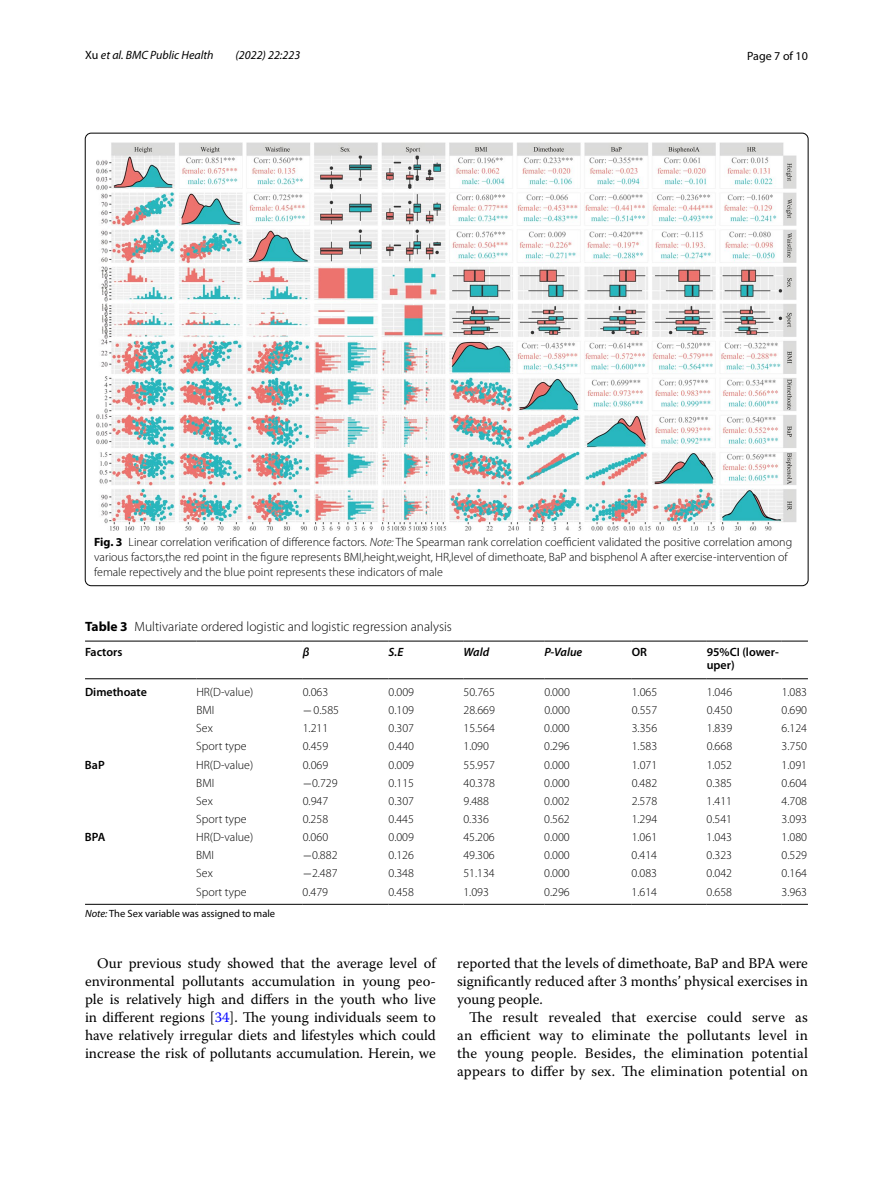
<style>
.page{position:relative;width:893px;height:1187px;background:#fff}
.page>*{position:absolute;margin:0;border:0;box-sizing:border-box;transform-origin:0 0}
.t1{font:14.7px/18px "Warnock Pro";letter-spacing:.005em;color:#000;text-align:justify}
.t2{font:300 13.5px "Myriad Pro";color:#000}
.t3{font:300 12px/15px "Myriad Pro";color:#000}
.t4{font:600 12px/13.5px "Myriad Pro";color:#000}
.t5{font:italic 12px "Myriad Pro";color:#000}
.t6{font:italic 600 12px "Myriad Pro";color:#000}
.t7{font:12px "Myriad Pro";color:#000}
.t8{font:10.5px "Myriad Pro";color:#000}
.s1{font-style:normal}
.s2{font-weight:700}
.s3{font-style:italic}
.s4{font-family:"MTSY";font-weight:400}
.s5{color:#00f}
</style>
<div class="page">
<img style="left:96px;top:142px;width:701px;height:388px">
<hr style="left:85px;top:640px;width:111px;height:1px;background:#000">
<hr style="left:196px;top:640px;width:107px;height:1px;background:#000">
<hr style="left:85px;top:678px;width:111px;height:1px;background:#000">
<hr style="left:196px;top:678px;width:107px;height:1px;background:#000">
<hr style="left:303px;top:640px;width:86px;height:1px;background:#000">
<hr style="left:303px;top:678px;width:86px;height:1px;background:#000">
<hr style="left:389px;top:640px;width:75px;height:1px;background:#000">
<hr style="left:389px;top:678px;width:75px;height:1px;background:#000">
<hr style="left:464px;top:640px;width:80px;height:1px;background:#000">
<hr style="left:464px;top:678px;width:80px;height:1px;background:#000">
<hr style="left:544px;top:640px;width:88px;height:1px;background:#000">
<hr style="left:544px;top:678px;width:88px;height:1px;background:#000">
<hr style="left:632px;top:640px;width:75px;height:1px;background:#000">
<hr style="left:632px;top:678px;width:75px;height:1px;background:#000">
<hr style="left:707px;top:640px;width:75px;height:1px;background:#000">
<svg style="left:782px;top:640px;width:26px;height:1px"></svg>
<hr style="left:707px;top:678px;width:75px;height:1px;background:#000">
<svg style="left:782px;top:678px;width:26px;height:1px"></svg>
<hr style="left:85px;top:904px;width:111px;height:1px;background:#000">
<hr style="left:196px;top:904px;width:107px;height:1px;background:#000">
<hr style="left:303px;top:904px;width:86px;height:1px;background:#000">
<hr style="left:389px;top:904px;width:75px;height:1px;background:#000">
<hr style="left:464px;top:904px;width:80px;height:1px;background:#000">
<hr style="left:544px;top:904px;width:88px;height:1px;background:#000">
<hr style="left:632px;top:904px;width:75px;height:1px;background:#000">
<hr style="left:707px;top:904px;width:75px;height:1px;background:#000">
<svg style="left:782px;top:904px;width:26px;height:1px"></svg>
<p class="t5" style="left:85px;top:48px;width:130px"><span class="s1">Xu</span> et al. BMC Public Health</p>
<p class="t5" style="left:236px;top:48px;width:66px">(2022) 22:223</p>
<p class="t7" style="left:747px;top:48px;width:62px">Page 7 of 10</p>
<p class="t3" style="left:94px;top:534px;width:699px"><span class="s2">Fig. 3</span> Linear correlation verification of difference factors. <span class="s3">Note:</span> The Spearman rank correlation coefficient validated the positive correlation among various factors,the red point in the figure represents BMI,height,weight, HR,level of dimethoate, BaP and bisphenol A after exercise-intervention of female repectively and the blue point represents these indicators of male</p>
<p class="t2" style="left:85px;top:619px;width:368px"><span class="s2">Table 3</span> Multivariate ordered logistic and logistic regression analysis</p>
<p class="t4" style="left:85px;top:644px;width:39px">Factors</p>
<p class="t6" style="left:303px;top:643px;width:8px">β</p>
<p class="t6" style="left:389px;top:643px;width:16px">S.E</p>
<p class="t6" style="left:464px;top:643px;width:27px">Wald</p>
<p class="t6" style="left:544px;top:643px;width:39px">P-Value</p>
<p class="t4" style="left:632px;top:644px;width:17px">OR</p>
<p class="t4" style="left:707px;top:644px;width:74px">95%CI (lower&shy;uper)</p>
<p class="t4" style="left:85px;top:684px;width:63px">Dimethoate</p>
<p class="t3" style="left:196px;top:684px;width:59px">HR(D-value)</p>
<p class="t3" style="left:303px;top:684px;width:27px">0.063</p>
<p class="t3" style="left:389px;top:684px;width:27px">0.009</p>
<p class="t3" style="left:464px;top:684px;width:33px">50.765</p>
<p class="t3" style="left:544px;top:684px;width:27px">0.000</p>
<p class="t3" style="left:632px;top:684px;width:27px">1.065</p>
<p class="t3" style="left:707px;top:684px;width:27px">1.046</p>
<p class="t3" style="left:782px;top:684px;width:27px">1.083</p>
<p class="t3" style="left:196px;top:702px;width:19px">BMI</p>
<p class="t3" style="left:303px;top:702px;width:38px"><span class="s4">−</span>0.585</p>
<p class="t3" style="left:389px;top:702px;width:27px">0.109</p>
<p class="t3" style="left:463px;top:702px;width:33px">28.669</p>
<p class="t3" style="left:544px;top:702px;width:27px">0.000</p>
<p class="t3" style="left:632px;top:702px;width:27px">0.557</p>
<p class="t3" style="left:707px;top:702px;width:27px">0.450</p>
<p class="t3" style="left:782px;top:702px;width:27px">0.690</p>
<p class="t3" style="left:196px;top:721px;width:18px">Sex</p>
<p class="t3" style="left:303px;top:721px;width:27px">1.211</p>
<p class="t3" style="left:389px;top:721px;width:27px">0.307</p>
<p class="t3" style="left:463px;top:721px;width:33px">15.564</p>
<p class="t3" style="left:544px;top:721px;width:27px">0.000</p>
<p class="t3" style="left:632px;top:721px;width:27px">3.356</p>
<p class="t3" style="left:707px;top:721px;width:27px">1.839</p>
<p class="t3" style="left:782px;top:721px;width:27px">6.124</p>
<p class="t3" style="left:196px;top:739px;width:52px">Sport type</p>
<p class="t3" style="left:303px;top:739px;width:27px">0.459</p>
<p class="t3" style="left:389px;top:739px;width:27px">0.440</p>
<p class="t3" style="left:463px;top:739px;width:27px">1.090</p>
<p class="t3" style="left:544px;top:739px;width:27px">0.296</p>
<p class="t3" style="left:632px;top:739px;width:27px">1.583</p>
<p class="t3" style="left:707px;top:739px;width:27px">0.668</p>
<p class="t3" style="left:782px;top:739px;width:27px">3.750</p>
<p class="t4" style="left:85px;top:757px;width:21px">BaP</p>
<p class="t3" style="left:196px;top:757px;width:59px">HR(D-value)</p>
<p class="t3" style="left:303px;top:757px;width:27px">0.069</p>
<p class="t3" style="left:389px;top:757px;width:27px">0.009</p>
<p class="t3" style="left:463px;top:757px;width:33px">55.957</p>
<p class="t3" style="left:544px;top:757px;width:27px">0.000</p>
<p class="t3" style="left:632px;top:757px;width:27px">1.071</p>
<p class="t3" style="left:707px;top:757px;width:27px">1.052</p>
<p class="t3" style="left:782px;top:757px;width:27px">1.091</p>
<p class="t3" style="left:196px;top:775px;width:19px">BMI</p>
<p class="t3" style="left:303px;top:775px;width:36px"><span class="s4">−</span>0.729</p>
<p class="t3" style="left:389px;top:775px;width:27px">0.115</p>
<p class="t3" style="left:463px;top:775px;width:33px">40.378</p>
<p class="t3" style="left:544px;top:775px;width:27px">0.000</p>
<p class="t3" style="left:632px;top:775px;width:27px">0.482</p>
<p class="t3" style="left:707px;top:775px;width:27px">0.385</p>
<p class="t3" style="left:782px;top:775px;width:27px">0.604</p>
<p class="t3" style="left:196px;top:793px;width:18px">Sex</p>
<p class="t3" style="left:303px;top:793px;width:27px">0.947</p>
<p class="t3" style="left:388px;top:793px;width:27px">0.307</p>
<p class="t3" style="left:463px;top:793px;width:27px">9.488</p>
<p class="t3" style="left:544px;top:793px;width:27px">0.002</p>
<p class="t3" style="left:632px;top:793px;width:27px">2.578</p>
<p class="t3" style="left:707px;top:793px;width:27px">1.411</p>
<p class="t3" style="left:782px;top:793px;width:27px">4.708</p>
<p class="t3" style="left:196px;top:811px;width:52px">Sport type</p>
<p class="t3" style="left:303px;top:811px;width:27px">0.258</p>
<p class="t3" style="left:388px;top:811px;width:27px">0.445</p>
<p class="t3" style="left:463px;top:811px;width:27px">0.336</p>
<p class="t3" style="left:544px;top:811px;width:27px">0.562</p>
<p class="t3" style="left:632px;top:811px;width:27px">1.294</p>
<p class="t3" style="left:707px;top:811px;width:27px">0.541</p>
<p class="t3" style="left:782px;top:811px;width:27px">3.093</p>
<p class="t4" style="left:85px;top:830px;width:22px">BPA</p>
<p class="t3" style="left:196px;top:829px;width:59px">HR(D-value)</p>
<p class="t3" style="left:303px;top:829px;width:27px">0.060</p>
<p class="t3" style="left:388px;top:829px;width:27px">0.009</p>
<p class="t3" style="left:463px;top:829px;width:33px">45.206</p>
<p class="t3" style="left:544px;top:829px;width:27px">0.000</p>
<p class="t3" style="left:632px;top:829px;width:27px">1.061</p>
<p class="t3" style="left:707px;top:829px;width:27px">1.043</p>
<p class="t3" style="left:781px;top:829px;width:27px">1.080</p>
<p class="t3" style="left:196px;top:848px;width:19px">BMI</p>
<p class="t3" style="left:303px;top:848px;width:36px"><span class="s4">−</span>0.882</p>
<p class="t3" style="left:388px;top:848px;width:27px">0.126</p>
<p class="t3" style="left:463px;top:848px;width:33px">49.306</p>
<p class="t3" style="left:544px;top:848px;width:27px">0.000</p>
<p class="t3" style="left:632px;top:848px;width:27px">0.414</p>
<p class="t3" style="left:707px;top:848px;width:27px">0.323</p>
<p class="t3" style="left:781px;top:848px;width:27px">0.529</p>
<p class="t3" style="left:196px;top:866px;width:18px">Sex</p>
<p class="t3" style="left:303px;top:866px;width:36px"><span class="s4">−</span>2.487</p>
<p class="t3" style="left:388px;top:866px;width:27px">0.348</p>
<p class="t3" style="left:463px;top:866px;width:33px">51.134</p>
<p class="t3" style="left:544px;top:866px;width:27px">0.000</p>
<p class="t3" style="left:632px;top:866px;width:27px">0.083</p>
<p class="t3" style="left:707px;top:866px;width:27px">0.042</p>
<p class="t3" style="left:781px;top:866px;width:27px">0.164</p>
<p class="t3" style="left:196px;top:884px;width:52px">Sport type</p>
<p class="t3" style="left:303px;top:884px;width:27px">0.479</p>
<p class="t3" style="left:388px;top:884px;width:27px">0.458</p>
<p class="t3" style="left:463px;top:884px;width:27px">1.093</p>
<p class="t3" style="left:544px;top:884px;width:27px">0.296</p>
<p class="t3" style="left:632px;top:884px;width:27px">1.614</p>
<p class="t3" style="left:707px;top:884px;width:27px">0.658</p>
<p class="t3" style="left:781px;top:884px;width:27px">3.963</p>
<p class="t8" style="left:85px;top:907px;width:192px"><span class="s3">Note:</span> The Sex variable was assigned to male</p>
<p class="t1" style="left:85px;top:954px;width:352px;text-indent:12px">Our previous study showed that the average level of environmental pollutants accumulation in young peo&shy;ple is relatively high and differs in the youth who live in different regions [<span class="s5">34</span>]. The young individuals seem to have relatively irregular diets and lifestyles which could increase the risk of pollutants accumulation. Herein, we</p>
<p class="t1" style="left:457px;top:954px;width:352px">reported that the levels of dimethoate, BaP and BPA were significantly reduced after 3 months’ physical exercises in young people.</p>
<p class="t1" style="left:457px;top:1008px;width:352px;text-indent:12px">The result revealed that exercise could serve as an efficient way to eliminate the pollutants level in the young people. Besides, the elimination potential appears to differ by sex. The elimination potential on</p>
</div>
